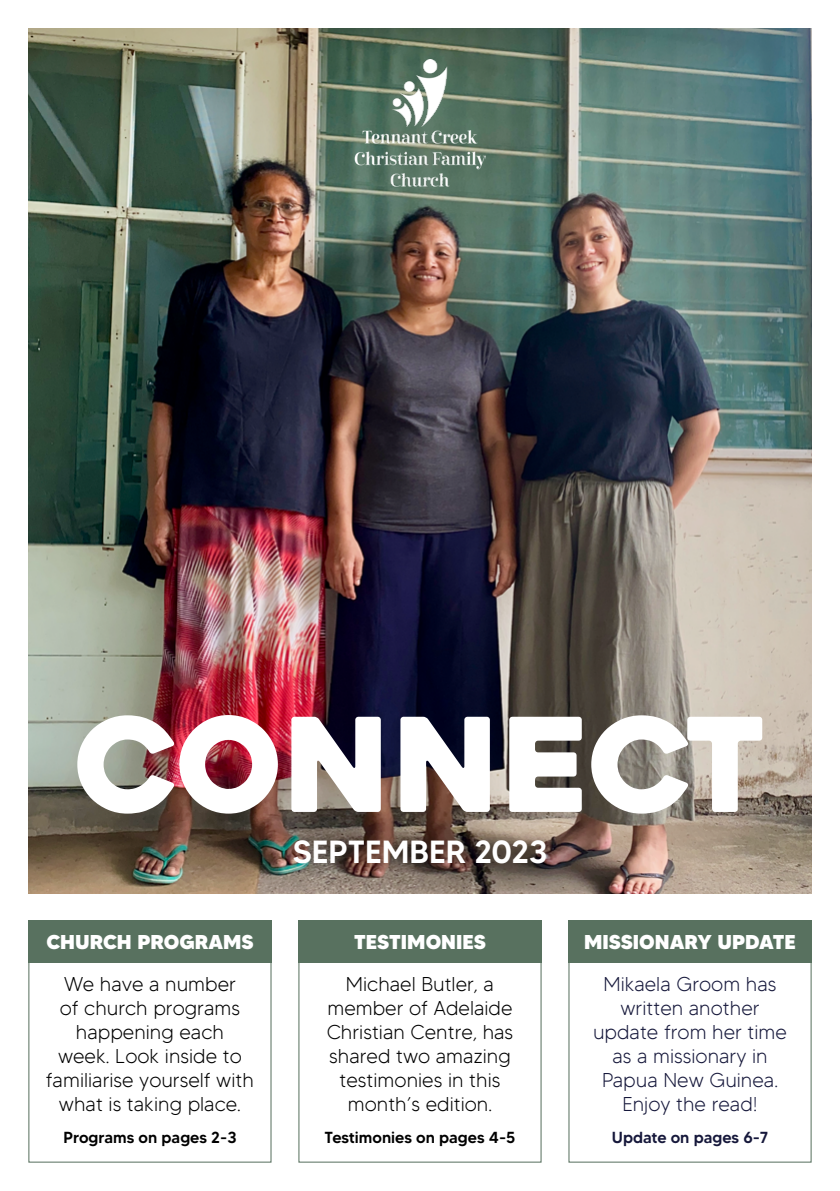
<style>
.page{position:relative;width:840px;height:1191px;background:#fff}
.page>*{position:absolute;margin:0;border:0;box-sizing:border-box;transform-origin:0 0}
.t1{font:130px "Heavitas";color:#fff}
.t2{font:500 32px "MADETOMMY";color:#fff}
.t3{font:300 20px/24px "MADETOMMY";color:#000;text-align:center}
.t4{font:300 20px/24px "MADETOMMY";color:#16183b;text-align:center}
.t5{font:800 20px "MADETOMMY";color:#fff}
.t6{font:500 16px "MADETOMMY";color:#000}
.t7{font:500 16px "MADETOMMY";color:#16183b}
</style>
<div class="page">
<img style="left:28px;top:28px;width:783px;height:865px">
<div style="left:288px;top:832px;width:273px;height:45px;background:#000;opacity:.4"></div>
<div style="left:568px;top:920px;width:243px;height:43px;background:#58715f"></div>
<div style="left:298px;top:920px;width:243px;height:43px;background:#58715f"></div>
<div style="left:28px;top:920px;width:243px;height:43px;background:#58715f"></div>
<img style="left:354px;top:60px;width:131px;height:130px">
<h1 class="t1" style="left:75px;top:685px;width:691px">CONNECT</h1>
<h2 class="t2" style="left:292px;top:831px;width:256px">SEPTEMBER 2023</h2>
<p class="t5" style="left:46px;top:929px;width:208px">CHURCH PROGRAMS</p>
<p class="t5" style="left:584px;top:929px;width:213px">MISSIONARY UPDATE</p>
<p class="t3" style="left:46px;top:972px;width:209px">We have a number<br>of church programs happening each<br>week. Look inside to familiarise yourself with what is taking place.</p>
<p class="t6" style="left:63px;top:1127px;width:174px">Programs on pages 2-3</p>
<p class="t5" style="left:354px;top:929px;width:133px">TESTIMONIES</p>
<p class="t3" style="left:326px;top:972px;width:188px">Michael Butler, a member of Adelaide<br>Christian Centre, has shared two amazing testimonies in this month’s edition.</p>
<p class="t6" style="left:324px;top:1127px;width:192px">Testimonies on pages 4-5</p>
<p class="t4" style="left:592px;top:972px;width:195px">Mikaela Groom has written another update from her time as a missionary in<br>Papua New Guinea.<br>Enjoy the read!</p>
<p class="t7" style="left:611px;top:1127px;width:158px">Update on pages 6-7</p>
</div>
